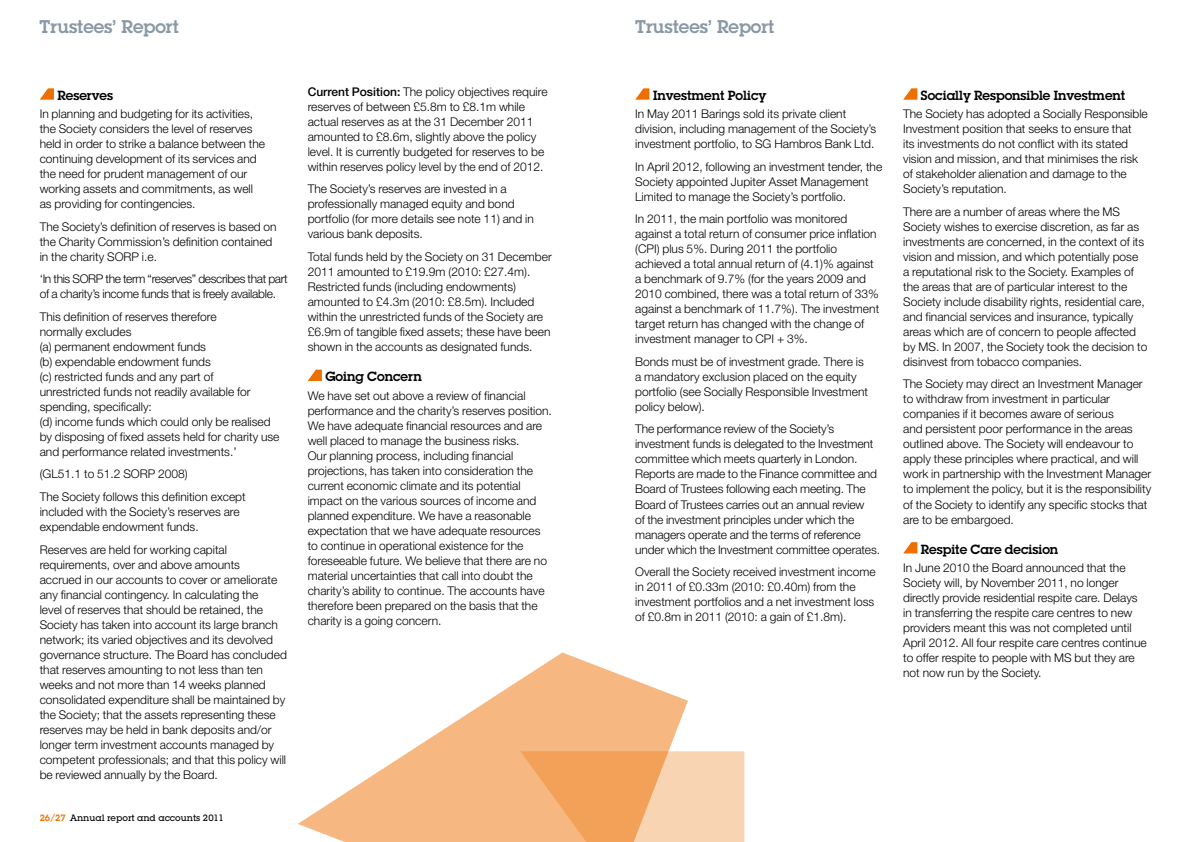
<style>
.page{position:relative;width:1191px;height:842px;background:#fff}
.page>*{position:absolute;margin:0;border:0;box-sizing:border-box;transform-origin:0 0}
.t1{font:600 18px "Lubalin Graph Std";color:#8898a6}
.t2{font:600 13px "Lubalin Graph Std";color:#000}
.t3{font:300 12px/15px "Helvetica Neue LT Std";color:#000}
.t4{font:300 12px/15px "Helvetica Neue LT Std";letter-spacing:-.03em;color:#000}
.t5{font:500 9px "Lubalin Graph Std";color:#000}
.s1{font-weight:600;color:#ed6f00}
.s2{font-weight:500}
</style>
<div class="page">
<svg style="left:298px;top:652px;width:390px;height:190px;fill:#f6b780"></svg>
<svg style="left:520px;top:751px;width:224px;height:91px;background:#f5b984"></svg>
<svg style="left:40px;top:88px;width:14px;height:12px"></svg>
<svg style="left:308px;top:370px;width:14px;height:11px"></svg>
<svg style="left:635px;top:88px;width:14px;height:12px"></svg>
<svg style="left:903px;top:88px;width:14px;height:12px"></svg>
<svg style="left:903px;top:542px;width:14px;height:11px"></svg>
<h1 class="t1" style="left:40px;top:14px;width:141px">Trustees’ Report</h1>
<h1 class="t1" style="left:635px;top:14px;width:141px">Trustees’ Report</h1>
<p class="t2" style="left:57px;top:86px;width:57px">Reserves</p>
<p class="t3" style="left:40px;top:106px;width:227px">In planning and budgeting for its activities, the Society considers the level of reserves held in order to strike a balance between the continuing development of its services and the need for prudent management of our working assets and commitments, as well as providing for contingencies.</p>
<p class="t3" style="left:40px;top:219px;width:238px">The Society’s definition of reserves is based on the Charity Commission’s definition contained in the charity SORP i.e.</p>
<p class="t4" style="left:40px;top:271px;width:250px">‘In this SORP the term “reserves” describes that part of a charity’s income funds that is freely available.</p>
<p class="t3" style="left:40px;top:309px;width:241px">This definition of reserves therefore<br>normally excludes<br>(a) permanent endowment funds<br>(b) expendable endowment funds<br>(c) restricted funds and any part of<br>unrestricted funds not readily available for spending, specifically:<br>(d) income funds which could only be realised by disposing of fixed assets held for charity use and performance related investments.’</p>
<p class="t3" style="left:40px;top:463px;width:207px;line-height:22.5px">(GL51.1 to 51.2 SORP 2008)<br>The Society follows this definition except</p>
<p class="t3" style="left:40px;top:504px;width:201px">included with the Society’s reserves are expendable endowment funds.</p>
<p class="t3" style="left:40px;top:541px;width:249px">Reserves are held for working capital requirements, over and above amounts<br>accrued in our accounts to cover or ameliorate any financial contingency. In calculating the<br>level of reserves that should be retained, the Society has taken into account its large branch network; its varied objectives and its devolved governance structure. The Board has concluded that reserves amounting to not less than ten weeks and not more than 14 weeks planned consolidated expenditure shall be maintained by the Society; that the assets representing these reserves may be held in bank deposits and/or longer term investment accounts managed by competent professionals; and that this policy will be reviewed annually by the Board.</p>
<p class="t5" style="left:40px;top:812px;width:185px"><span class="s1">26/27</span> Annual report and accounts 2011</p>
<p class="t3" style="left:308px;top:84px;width:241px"><span class="s2">Current Position:</span> The policy objectives require reserves of between £5.8m to £8.1m while actual reserves as at the 31 December 2011 amounted to £8.6m, slightly above the policy level. It is currently budgeted for reserves to be within reserves policy level by the end of 2012.</p>
<p class="t3" style="left:308px;top:181px;width:228px">The Society’s reserves are invested in a professionally managed equity and bond portfolio (for more details see note 11) and in various bank deposits.</p>
<p class="t3" style="left:308px;top:249px;width:246px">Total funds held by the Society on 31 December 2011 amounted to £19.9m (2010: £27.4m).<br>Restricted funds (including endowments) amounted to £4.3m (2010: £8.5m). Included within the unrestricted funds of the Society are £6.9m of tangible fixed assets; these have been shown in the accounts as designated funds.</p>
<p class="t2" style="left:325px;top:368px;width:98px">Going Concern</p>
<p class="t3" style="left:308px;top:388px;width:246px">We have set out above a review of financial performance and the charity’s reserves position.<br>We have adequate financial resources and are well placed to manage the business risks.<br>Our planning process, including financial projections, has taken into consideration the current economic climate and its potential impact on the various sources of income and planned expenditure. We have a reasonable expectation that we have adequate resources to continue in operational existence for the foreseeable future. We believe that there are no material uncertainties that call into doubt the charity’s ability to continue. The accounts have therefore been prepared on the basis that the charity is a going concern.</p>
<p class="t2" style="left:653px;top:86px;width:115px">Investment Policy</p>
<p class="t3" style="left:635px;top:106px;width:243px">In May 2011 Barings sold its private client division, including management of the Society’s investment portfolio, to SG Hambros Bank Ltd.</p>
<p class="t3" style="left:635px;top:159px;width:248px">In April 2012, following an investment tender, the<br>Society appointed Jupiter Asset Management<br>Limited to manage the Society’s portfolio.</p>
<p class="t3" style="left:635px;top:211px;width:245px">In 2011, the main portfolio was monitored against a total return of consumer price inflation (CPI) plus 5%. During 2011 the portfolio achieved a total annual return of (4.1)% against a benchmark of 9.7% (for the years 2009 and 2010 combined, there was a total return of 33% against a benchmark of 11.7%). The investment target return has changed with the change of investment manager to CPI + 3%.</p>
<p class="t3" style="left:635px;top:354px;width:234px">Bonds must be of investment grade. There is a mandatory exclusion placed on the equity portfolio (see Socially Responsible Investment policy below).</p>
<p class="t3" style="left:635px;top:421px;width:246px">The performance review of the Society’s investment funds is delegated to the Investment committee which meets quarterly in London.<br>Reports are made to the Finance committee and Board of Trustees following each meeting. The Board of Trustees carries out an annual review<br>of the investment principles under which the managers operate and the terms of reference under which the Investment committee operates.</p>
<p class="t3" style="left:635px;top:564px;width:242px">Overall the Society received investment income in 2011 of £0.33m (2010: £0.40m) from the investment portfolios and a net investment loss of £0.8m in 2011 (2010: a gain of £1.8m).</p>
<p class="t2" style="left:921px;top:86px;width:206px">Socially Responsible Investment</p>
<p class="t3" style="left:903px;top:106px;width:246px">The Society has adopted a Socially Responsible Investment position that seeks to ensure that<br>its investments do not conflict with its stated vision and mission, and that minimises the risk of stakeholder alienation and damage to the Society’s reputation.</p>
<p class="t3" style="left:903px;top:204px;width:246px">There are a number of areas where the MS Society wishes to exercise discretion, as far as investments are concerned, in the context of its vision and mission, and which potentially pose a reputational risk to the Society. Examples of the areas that are of particular interest to the Society include disability rights, residential care, and financial services and insurance, typically areas which are of concern to people affected by MS. In 2007, the Society took the decision to disinvest from tobacco companies.</p>
<p class="t3" style="left:903px;top:376px;width:250px">The Society may direct an Investment Manager to withdraw from investment in particular companies if it becomes aware of serious<br>and persistent poor performance in the areas outlined above. The Society will endeavour to apply these principles where practical, and will work in partnership with the Investment Manager to implement the policy, but it is the responsibility of the Society to identify any specific stocks that are to be embargoed.</p>
<p class="t2" style="left:921px;top:540px;width:139px">Respite Care decision</p>
<p class="t3" style="left:903px;top:560px;width:245px">In June 2010 the Board announced that the Society will, by November 2011, no longer directly provide residential respite care. Delays in transferring the respite care centres to new providers meant this was not completed until April 2012. All four respite care centres continue to offer respite to people with MS but they are not now run by the Society.</p>
</div>
